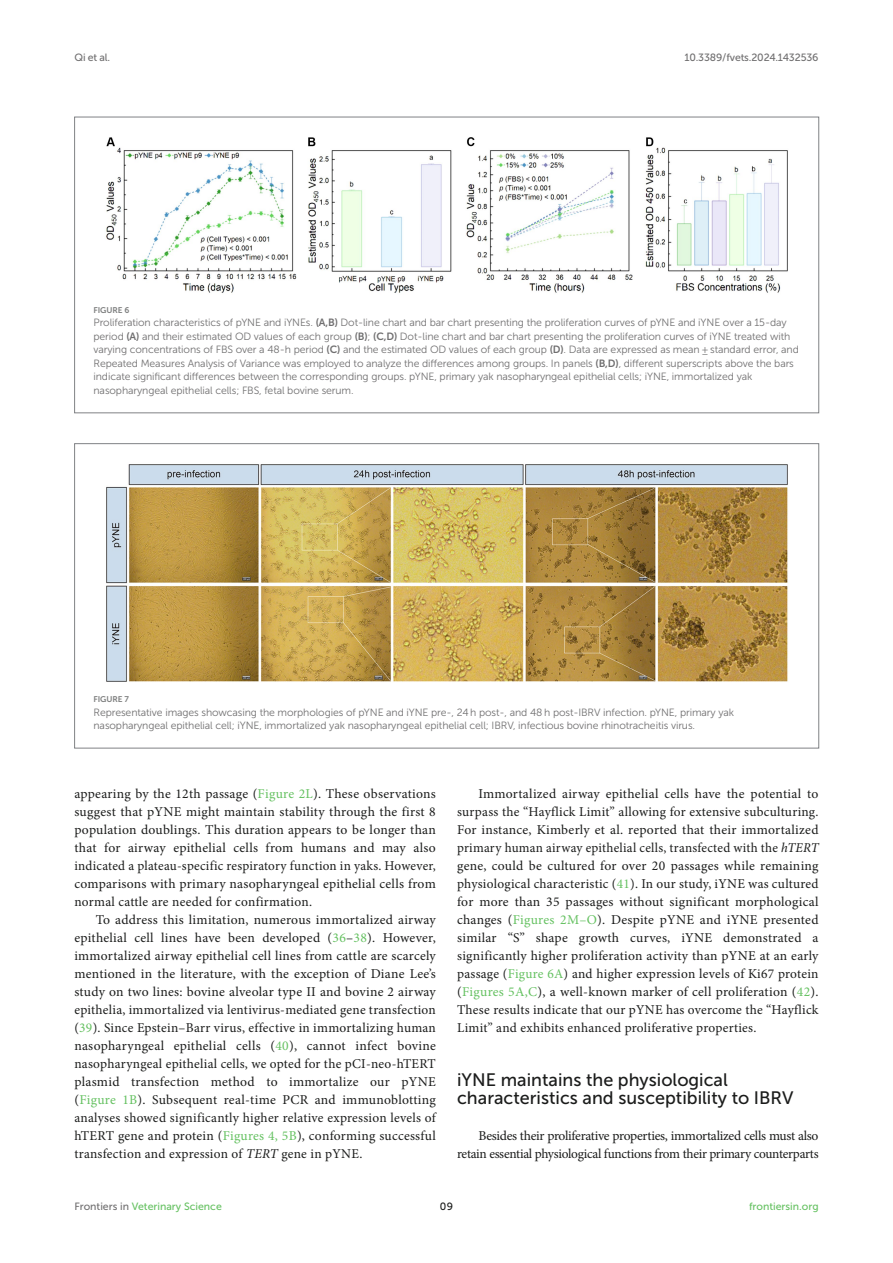
<style>
.page{position:relative;width:893px;height:1263px;background:#fff}
.page>*{position:absolute;margin:0;border:0;box-sizing:border-box;transform-origin:0 0}
.HEAD_2{font:18px/18px "Museo Sans 500";color:#1b1c1b}
.TEXT{font:13.5px/18px "Minion Pro";letter-spacing:.02em;color:#1b1c1b;text-align:justify}
.TEXT_FLUSH{font:13.5px/18px "Minion Pro";letter-spacing:-.02em;color:#1b1c1b;text-align:justify}
.FIG_LEG{font:10.5px/13.5px "Museo Sans 300";letter-spacing:-.01em;color:#706f70}
.t1{font:10.5px "Museo Sans 500";color:#65c161}
.t2{font:10.5px "Museo Sans 500";letter-spacing:-.015em;color:#706f70}
.t3{font:10.5px "Museo Sans 500";color:#1b1c1b}
.FIG_HD{font:8.25px "Museo Sans 700";letter-spacing:-.01em;color:#7e7f7f}
.s1{font-family:"Museo Sans 700"}
.s2{color:#65c161}
.s3{font-style:italic}
.s4{color:#706f70}
</style>
<div class="page">
<img style="left:106px;top:137px;width:682px;height:156px">
<img style="left:106px;top:464px;width:682px;height:218px">
<p class="t2" style="left:74px;top:51px;width:37px">Qi et al.</p>
<p class="t2" style="left:684px;top:51px;width:136px">10.3389/fvets.2024.1432536</p>
<p class="FIG_HD" style="left:94px;top:305px;width:37px">FIGURE 6</p>
<p class="FIG_LEG" style="left:94px;top:316px;width:707px">Proliferation characteristics of pYNE and iYNEs. <span class="s1">(A,B)</span> Dot-line chart and bar chart presenting the proliferation curves of pYNE and iYNE over a 15-day period <span class="s1">(A)</span> and their estimated OD values of each group <span class="s1">(B)</span>; <span class="s1">(C,D)</span> Dot-line chart and bar chart presenting the proliferation curves of iYNE treated with varying concentrations of FBS over a 48-h period <span class="s1">(C)</span> and the estimated OD values of each group <span class="s1">(D)</span>. Data are expressed as mean ± standard error, and Repeated Measures Analysis of Variance was employed to analyze the differences among groups. In panels <span class="s1">(B,D)</span>, different superscripts above the bars indicate significant differences between the corresponding groups. pYNE, primary yak nasopharyngeal epithelial cells; iYNE, immortalized yak nasopharyngeal epithelial cells; FBS, fetal bovine serum.</p>
<p class="FIG_HD" style="left:94px;top:695px;width:37px">FIGURE 7</p>
<p class="FIG_LEG" style="left:94px;top:705px;width:642px">Representative images showcasing the morphologies of pYNE and iYNE pre-, 24 h post-, and 48 h post-IBRV infection. pYNE, primary yak nasopharyngeal epithelial cell; iYNE, immortalized yak nasopharyngeal epithelial cell; IBRV, infectious bovine rhinotracheitis virus.</p>
<p class="TEXT_FLUSH" style="left:74px;top:785px;width:363px">appearing by the 12th passage (<span class="s2">Figure 2L</span>). These observations suggest that pYNE might maintain stability through the first 8 population doublings. This duration appears to be longer than that for airway epithelial cells from humans and may also indicated a plateau-specific respiratory function in yaks. However, comparisons with primary nasopharyngeal epithelial cells from normal cattle are needed for confirmation.</p>
<p class="TEXT" style="left:74px;top:911px;width:363px;text-indent:21px">To address this limitation, numerous immortalized airway epithelial cell lines have been developed (<span class="s2">36</span>–<span class="s2">38</span>). However, immortalized airway epithelial cell lines from cattle are scarcely mentioned in the literature, with the exception of Diane Lee’s study on two lines: bovine alveolar type II and bovine 2 airway epithelia, immortalized via lentivirus-mediated gene transfection (<span class="s2">39</span>). Since Epstein–Barr virus, effective in immortalizing human nasopharyngeal epithelial cells (<span class="s2">40</span>), cannot infect bovine nasopharyngeal epithelial cells, we opted for the pCI-neo-hTERT plasmid transfection method to immortalize our pYNE (<span class="s2">Figure 1B</span>). Subsequent real-time PCR and immunoblotting analyses showed significantly higher relative expression levels of hTERT gene and protein (<span class="s2">Figures 4, 5B</span>), conforming successful transfection and expression of <span class="s3">TERT</span> gene in pYNE.</p>
<p class="TEXT" style="left:457px;top:785px;width:363px;text-indent:21px">Immortalized airway epithelial cells have the potential to surpass the “Hayflick Limit” allowing for extensive subculturing.<br>For instance, Kimberly et al. reported that their immortalized primary human airway epithelial cells, transfected with the <span class="s3">hTERT </span>gene, could be cultured for over 20 passages while remaining physiological characteristic (<span class="s2">41</span>). In our study, iYNE was cultured for more than 35 passages without significant morphological changes (<span class="s2">Figures 2M–O</span>). Despite pYNE and iYNE presented similar “S” shape growth curves, iYNE demonstrated a significantly higher proliferation activity than pYNE at an early passage (<span class="s2">Figure 6A</span>) and higher expression levels of Ki67 protein (<span class="s2">Figures 5A,C</span>), a well-known marker of cell proliferation (<span class="s2">42</span>).<br>These results indicate that our pYNE has overcome the “Hayflick Limit” and exhibits enhanced proliferative properties.</p>
<p class="HEAD_2" style="left:457px;top:1071px;width:338px">iYNE maintains the physiological characteristics and susceptibility to IBRV</p>
<p class="TEXT_FLUSH" style="left:457px;top:1127px;width:363px;text-align:right">Besides their proliferative properties, immortalized cells must also retain essential physiological functions from their primary counterparts</p>
<p class="t1" style="left:74px;top:1200px;width:149px"><span class="s4">Frontiers in</span> Veterinary Science</p>
<p class="t3" style="left:440px;top:1200px;width:15px">09</p>
<p class="t1" style="left:749px;top:1200px;width:71px">frontiersin.org</p>
</div>
